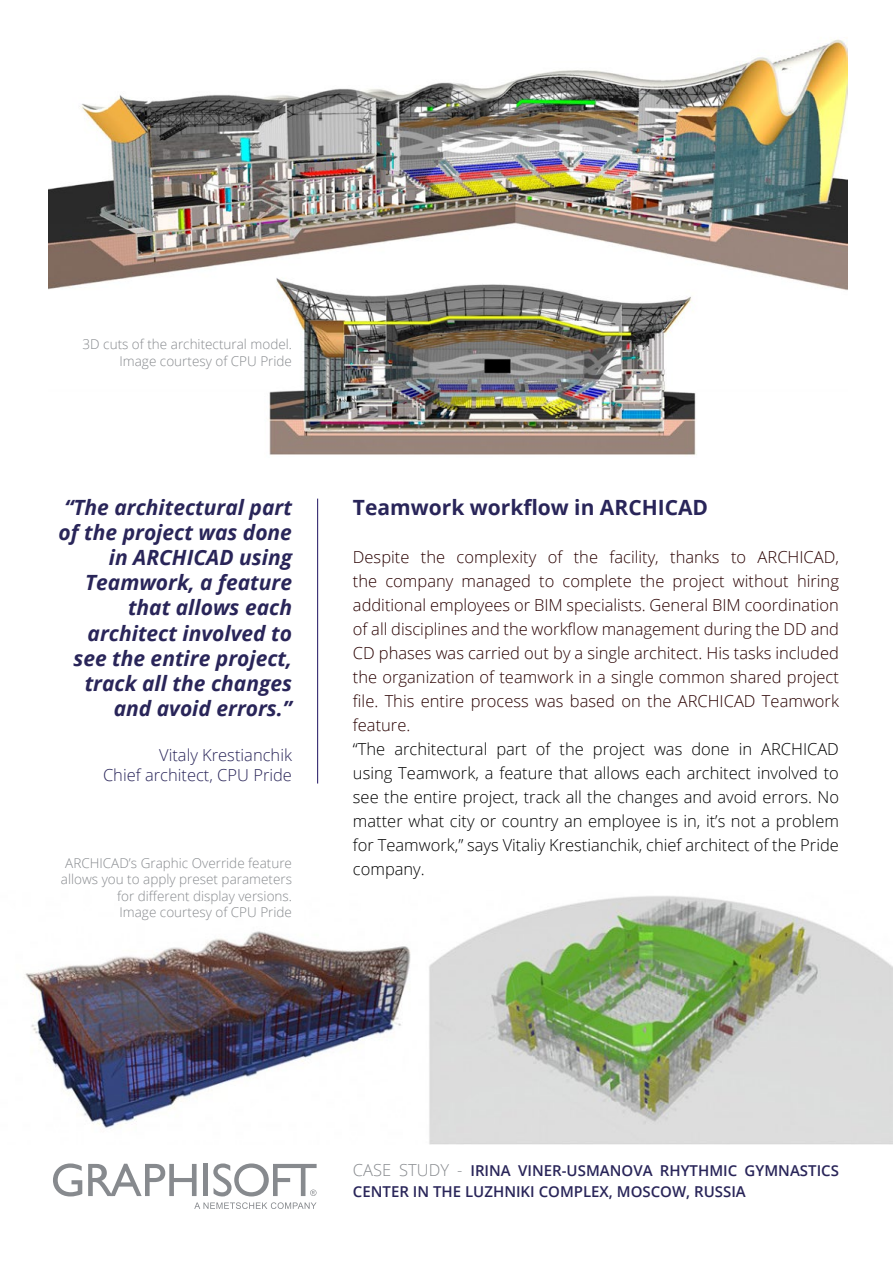
<style>
.page{position:relative;width:893px;height:1263px;background:#fff}
.page>*{position:absolute;margin:0;border:0;box-sizing:border-box;transform-origin:0 0}
.t1{font:italic 700 21px/25.2px "Open Sans";color:#292559;text-align:right}
.t2{font:700 21px "Open Sans";color:#292559}
.t3{font:300 16.5px/24px "Open Sans";color:#290000;text-align:justify}
.t4{font:300 16.5px/24px "Open Sans";color:#000;text-align:justify}
.t5{font:300 16.5px/19.8px "Open Sans";color:#292559;text-align:right}
.t6{font:600 15px/21px "Open Sans";color:#292559}
.t7{font:300 13.5px/16.2px "Open Sans";color:#878a8e;text-align:right}
.s1{font-weight:300;font-size:16.5px;color:#878a8e}
</style>
<div class="page">
<svg style="left:53px;top:1163px;width:29px;height:33px"></svg>
<svg style="left:88px;top:1164px;width:109px;height:32px"></svg>
<div style="left:203px;top:1163px;width:5px;height:33px;background:#878a8e"></div>
<svg style="left:213px;top:1163px;width:104px;height:33px"></svg>
<svg style="left:194px;top:1202px;width:123px;height:7px"></svg>
<img style="left:49px;top:39px;width:798px;height:416px">
<hr style="left:317px;top:499px;width:1px;height:284px;background:#1f1261">
<img style="left:25px;top:896px;width:868px;height:248px">
<p class="t7" style="left:83px;top:336px;width:211px">3D cuts of the architectural model.<br>Image courtesy of CPU Pride</p>
<p class="t1" style="left:59px;top:494px;width:235px">“The architectural part of the project was done in ARCHICAD using<br>Teamwork, a feature that allows each architect involved to see the entire project, track all the changes and avoid errors.”</p>
<p class="t5" style="left:103px;top:745px;width:190px">Vitaly Krestianchik<br>Chief architect, CPU Pride</p>
<p class="t7" style="left:61px;top:855px;width:233px">ARCHICAD’s Graphic Override feature allows you to apply preset parameters for different display versions.<br>Image courtesy of CPU Pride</p>
<p class="t2" style="left:353px;top:492px;width:357px">Teamwork workflow in ARCHICAD</p>
<p class="t3" style="left:353px;top:544px;width:488px">Despite the complexity of the facility, thanks to ARCHICAD, the company managed to complete the project without hiring additional employees or BIM specialists. General BIM coordination of all disciplines and the workflow management during the DD and CD phases was carried out by a single architect. His tasks included the organization of teamwork in a single common shared project file. This entire process was based on the ARCHICAD Teamwork feature.</p>
<p class="t4" style="left:353px;top:736px;width:488px">“The architectural part of the project was done in ARCHICAD using Teamwork, a feature that allows each architect involved to see the entire project, track all the changes and avoid errors. No matter what city or country an employee is in, it’s not a problem for Teamwork,” says Vitaliy Krestianchik, chief architect of the Pride company.</p>
<p class="t6" style="left:353px;top:1160px;width:488px"><span class="s1">CASE STUDY -</span> IRINA VINER-USMANOVA RHYTHMIC GYMNASTICS<br>CENTER IN THE LUZHNIKI COMPLEX, MOSCOW, RUSSIA</p>
</div>
